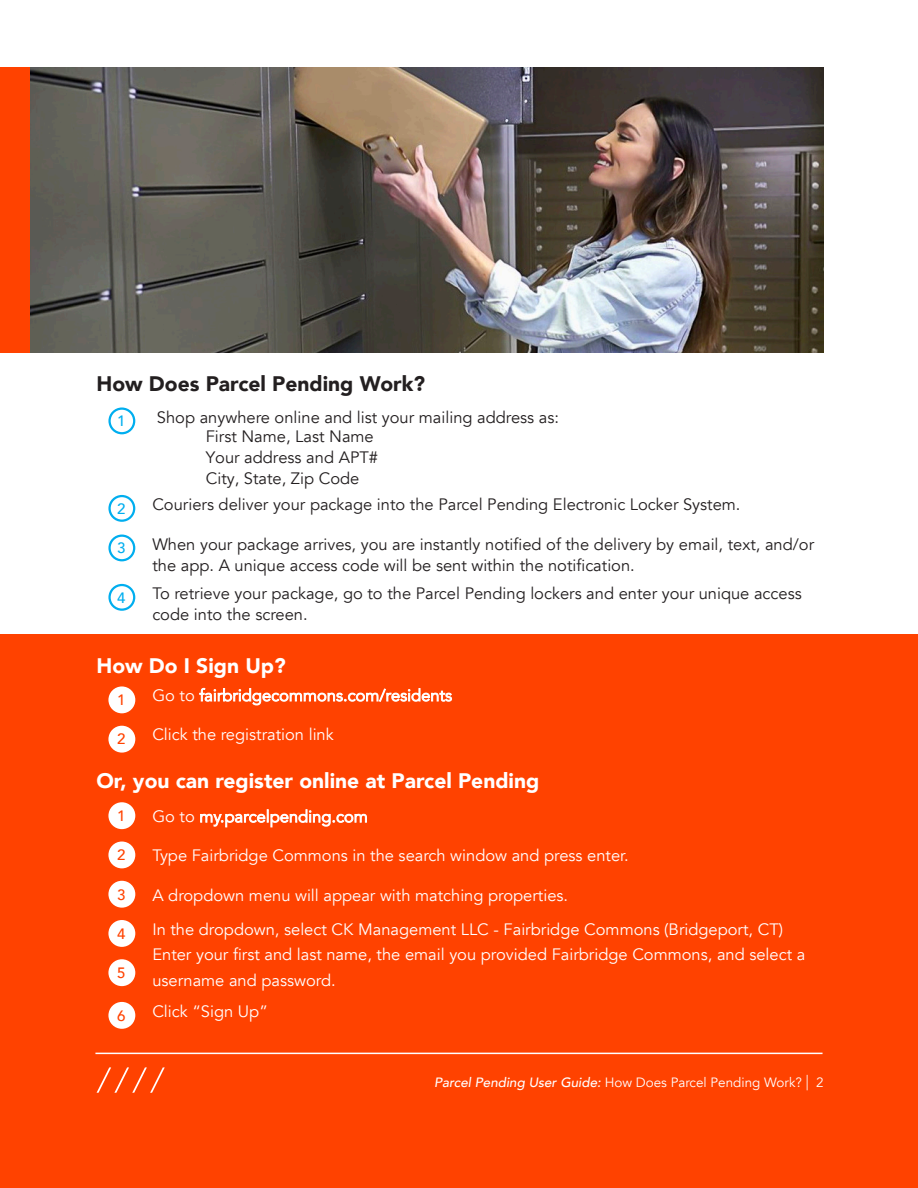
<style>
.page{position:relative;width:918px;height:1188px;background:#fff}
.page>*{position:absolute;margin:0;border:0;box-sizing:border-box;transform-origin:0 0}
.Body_Copy_-_Quicksan{font:900 21px "Avenir";color:#fff}
.Body_Copy_-_Quicksan-2{font:900 21px "Avenir";color:#231f20}
.t1{font:16.5px/20.5px "Avenir";color:#231f20}
.t2{font:16.5px/33.9px "Avenir";color:#fff}
.t3{font:500 15px "Avenir";color:#ff4200}
.t4{font:500 15px "Avenir";color:#00aeef}
.Body_Copy_-_Quicksan-3{font:13.5px "Avenir";color:#fff}
.s1{font-weight:500;font-style:italic}
.s2{font-size:20.1px}
</style>
<div class="page">
<div style="left:0;top:634px;width:918px;height:554px;background:#ff4200"></div>
<img style="left:29px;top:68px;width:795px;height:284px">
<hr style="left:95px;top:1053px;width:728px;height:1px;background:#fff">
<div style="left:0;top:67px;width:29px;height:285px;background:#ff4200"></div>
<div style="left:108px;top:407px;width:27px;height:27px;border:2px solid #00aeef;border-radius:50%"></div>
<div style="left:110px;top:688px;width:24px;height:24px;background:#fff;border-radius:50%"></div>
<div style="left:108px;top:686px;width:27px;height:27px;border:2px solid #fff;border-radius:50%"></div>
<div style="left:110px;top:727px;width:24px;height:24px;background:#fff;border-radius:50%"></div>
<div style="left:108px;top:726px;width:27px;height:27px;border:2px solid #fff;border-radius:50%"></div>
<div style="left:110px;top:882px;width:24px;height:25px;background:#fff;border-radius:50%"></div>
<div style="left:108px;top:881px;width:27px;height:27px;border:2px solid #fff;border-radius:50%"></div>
<div style="left:110px;top:803px;width:24px;height:25px;background:#fff;border-radius:50%"></div>
<div style="left:108px;top:802px;width:27px;height:27px;border:2px solid #fff;border-radius:50%"></div>
<div style="left:110px;top:921px;width:24px;height:25px;background:#fff;border-radius:50%"></div>
<div style="left:108px;top:920px;width:27px;height:27px;border:2px solid #fff;border-radius:50%"></div>
<div style="left:110px;top:843px;width:24px;height:24px;background:#fff;border-radius:50%"></div>
<div style="left:108px;top:842px;width:27px;height:26px;border:2px solid #fff;border-radius:50%"></div>
<div style="left:110px;top:960px;width:24px;height:25px;background:#fff;border-radius:50%"></div>
<div style="left:108px;top:959px;width:27px;height:27px;border:2px solid #fff;border-radius:50%"></div>
<div style="left:110px;top:1003px;width:24px;height:25px;background:#fff;border-radius:50%"></div>
<div style="left:108px;top:1002px;width:27px;height:27px;border:2px solid #fff;border-radius:50%"></div>
<div style="left:108px;top:495px;width:27px;height:27px;border:2px solid #00aeef;border-radius:50%"></div>
<div style="left:108px;top:535px;width:27px;height:26px;border:2px solid #00aeef;border-radius:50%"></div>
<div style="left:108px;top:584px;width:27px;height:27px;border:2px solid #00aeef;border-radius:50%"></div>
<svg style="left:97px;top:1067px;width:68px;height:26px"></svg>
<p class="Body_Copy_-_Quicksan-2" style="left:96px;top:365px;width:330px">How Does Parcel Pending Work?</p>
<p class="t4" style="left:117px;top:408px;width:10px">1</p>
<p class="t4" style="left:117px;top:495px;width:10px">2</p>
<p class="t4" style="left:117px;top:535px;width:10px">3</p>
<p class="t4" style="left:117px;top:584px;width:10px">4</p>
<p class="t1" style="left:206px;top:407px;width:355px;text-indent:-49px">Shop anywhere online and list your mailing address as:<br>First Name, Last Name<br>Your address and APT#<br>City, State, Zip Code</p>
<p class="t1" style="left:152px;top:494px;width:590px">Couriers deliver your package into the Parcel Pending Electronic Locker System.</p>
<p class="t1" style="left:152px;top:534px;width:663px;line-height:21px">When your package arrives, you are instantly notified of the delivery by email, text, and/or the app. A unique access code will be sent within the notification.</p>
<p class="t1" style="left:152px;top:583px;width:651px;line-height:21px">To retrieve your package, go to the Parcel Pending lockers and enter your unique access code into the screen.</p>
<p class="Body_Copy_-_Quicksan" style="left:96px;top:648px;width:191px">How Do I Sign Up?</p>
<p class="t3" style="left:117px;top:687px;width:10px">1</p>
<p class="t3" style="left:117px;top:726px;width:10px">2</p>
<p class="t2" style="left:152px;top:679px;width:301px">Go to fairbridgecommons.com/residents</p>
<p class="t2" style="left:152px;top:718px;width:183px">Click the registration link</p>
<p class="Body_Copy_-_Quicksan" style="left:96px;top:763px;width:444px">Or, you can register online at Parcel Pending</p>
<p class="t3" style="left:117px;top:803px;width:10px">1</p>
<p class="t3" style="left:117px;top:842px;width:10px">2</p>
<p class="t3" style="left:117px;top:881px;width:10px">3</p>
<p class="t3" style="left:117px;top:921px;width:10px">4</p>
<p class="t3" style="left:117px;top:960px;width:10px">5</p>
<p class="t3" style="left:117px;top:1002px;width:10px">6</p>
<p class="t2" style="left:152px;top:800px;width:217px">Go to my.parcelpending.com</p>
<p class="t2" style="left:152px;top:839px;width:478px">Type Fairbridge Commons in the search window and press enter.</p>
<p class="t2" style="left:152px;top:878px;width:632px">A dropdown menu will appear with matching properties.<br>In the dropdown, select CK Management LLC - Fairbridge Commons (Bridgeport, CT)</p>
<p class="t2" style="left:152px;top:942px;width:654px;line-height:25.7px">Enter your first and last name, the email you provided Fairbridge Commons, and select a username and password.</p>
<p class="t2" style="left:152px;top:995px;width:117px">Click “Sign Up”</p>
<p class="Body_Copy_-_Quicksan-3" style="left:434px;top:1074px;width:391px"><span class="s1">Parcel Pending User Guide:</span> How Does Parcel Pending Work? <span class="s2">|</span> 2</p>
</div>
